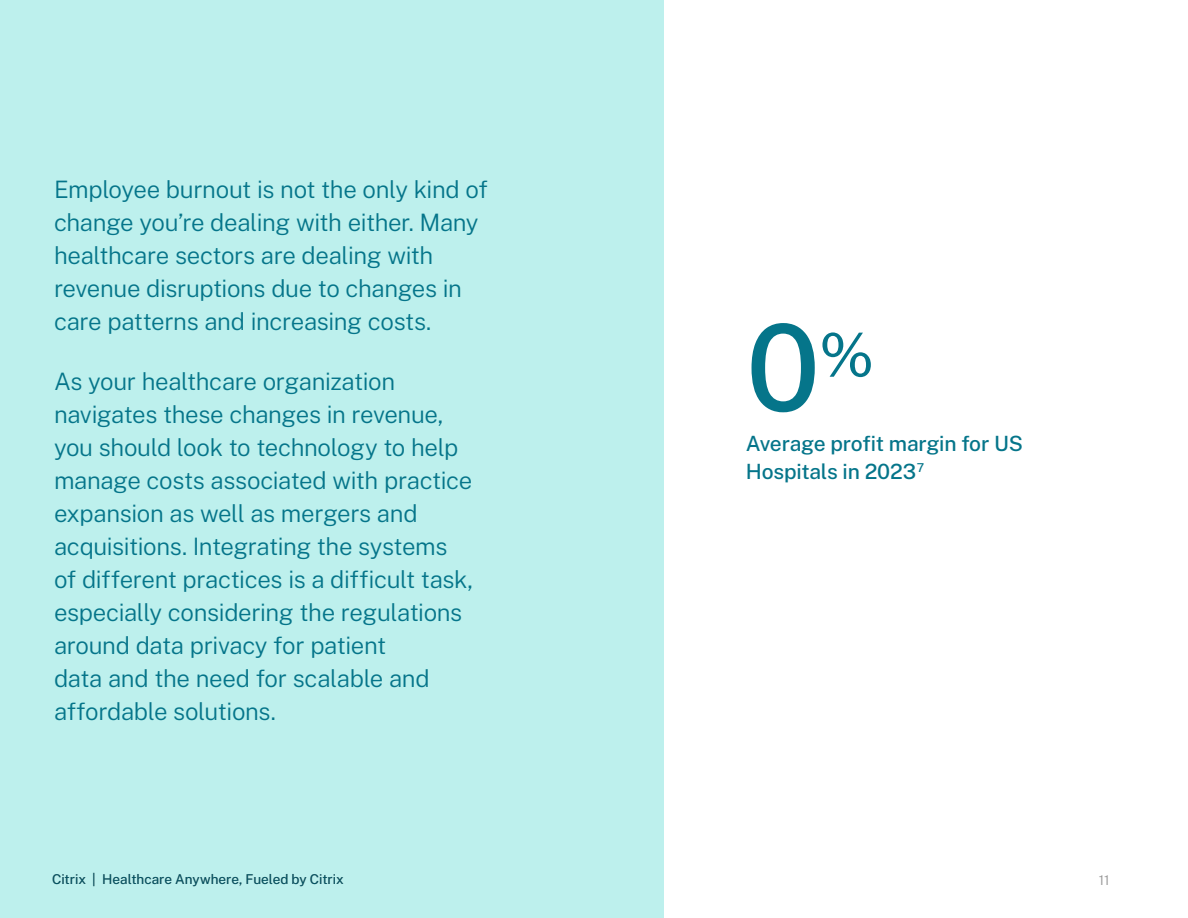
<style>
.page{position:relative;width:1188px;height:918px;background:#fff}
.page>*{position:absolute;margin:0;border:0;box-sizing:border-box;transform-origin:0 0}
.t1{font:500 120px "Public Sans";color:#05758a}
.t2{font:300 24px/33px "Public Sans";letter-spacing:-.015em;color:#05758a}
.t3{font:500 21px/27px "Public Sans";letter-spacing:-.01em;color:#05758a}
.t4{font:13.5px "Public Sans";color:#005463}
.t5{font:300 13.5px "Public Sans";color:#989898}
</style>
<div class="page">
<div style="left:0;top:0;width:663px;height:918px;background:#bdf0ed"></div>
<p class="t2" style="left:54px;top:172px;width:435px">Employee burnout is not the only kind of change you’re dealing with either. Many healthcare sectors are dealing with revenue disruptions due to changes in care patterns and increasing costs.</p>
<p class="t2" style="left:54px;top:364px;width:421px">As your healthcare organization navigates these changes in revenue, you should look to technology to help manage costs associated with practice expansion as well as mergers and acquisitions. Integrating the systems of different practices is a difficult task, especially considering the regulations around data privacy for patient<br>data and the need for scalable and affordable solutions.</p>
<h1 class="t1" style="left:746px;top:288px;width:130px">0<sup>%</sup></h1>
<p class="t3" style="left:746px;top:430px;width:279px">Average profit margin for US<br>Hospitals in 2023<sup>7</sup></p>
<p class="t4" style="left:52px;top:871px;width:293px">Citrix | Healthcare Anywhere, Fueled by Citrix</p>
<p class="t5" style="left:1099px;top:872px;width:12px">11</p>
</div>
